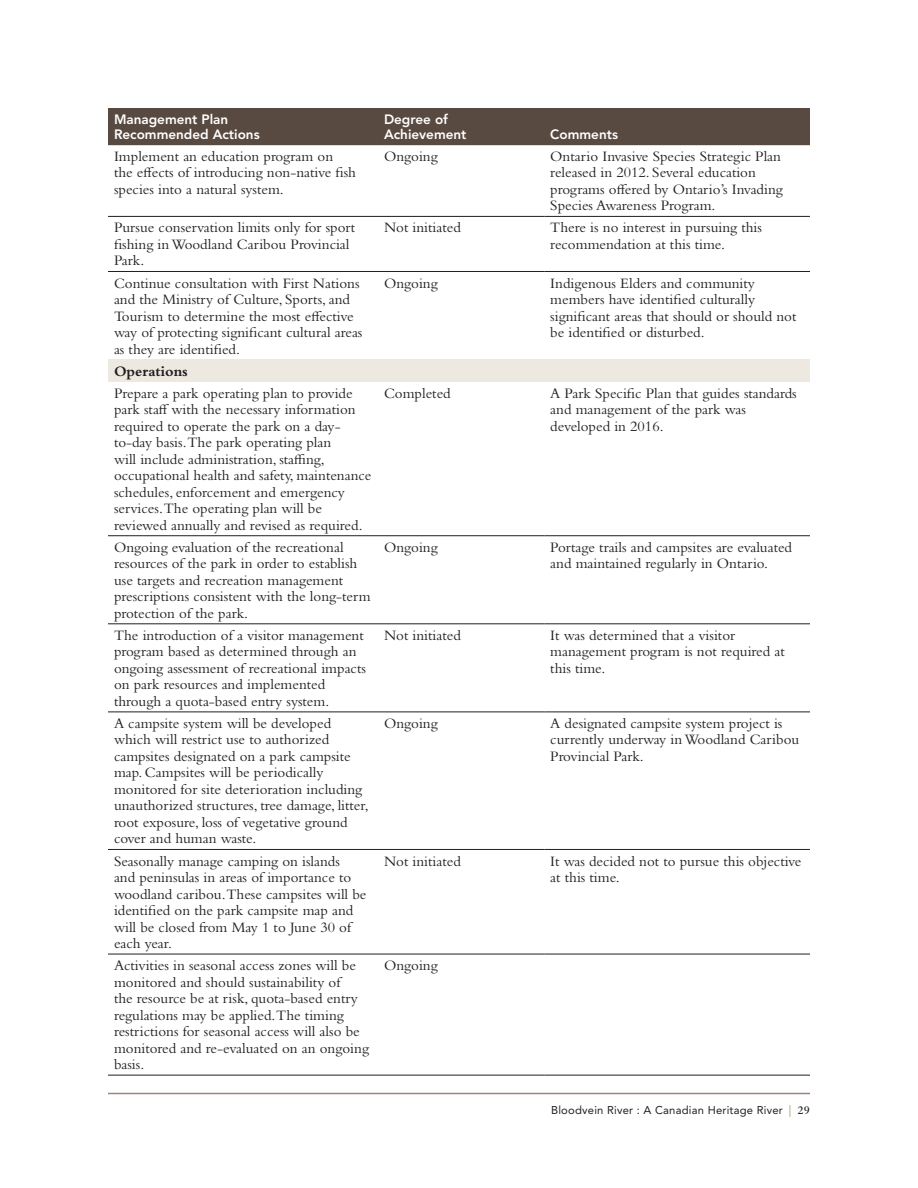
<style>
.page{position:relative;width:918px;height:1188px;background:#fff}
.page>*{position:absolute;margin:0;border:0;box-sizing:border-box;transform-origin:0 0}
.table_body{font:15px/16.5px "Bembo Std";color:#231f20}
.table_body-2{font:700 15px "Bembo Std";color:#231f20}
.table_header{font:800 13.5px/15px "Avenir LT Std";color:#fff}
.t1{font:11.25px "Avenir LT Std";letter-spacing:.02em;color:#231f20}
.s1{font-family:"Myriad Pro";font-weight:600;font-size:12px;color:#c3b49b}
.s2{font-family:"Bembo Std";font-weight:600;font-size:12px}
</style>
<div class="page">
<hr style="left:108px;top:1093px;width:702px;height:1px;background:#9b8679">
<div style="left:108px;top:108px;width:702px;height:37px;background:#594a41"></div>
<div style="left:108px;top:360px;width:702px;height:22px;background:#ede8e0"></div>
<hr style="left:108px;top:216px;width:270px;height:1px;background:#231f20">
<hr style="left:378px;top:216px;width:166px;height:1px;background:#231f20">
<hr style="left:544px;top:216px;width:266px;height:1px;background:#231f20">
<hr style="left:108px;top:271px;width:270px;height:1px;background:#231f20">
<hr style="left:378px;top:271px;width:166px;height:1px;background:#231f20">
<hr style="left:544px;top:271px;width:266px;height:1px;background:#231f20">
<hr style="left:108px;top:535px;width:270px;height:1px;background:#231f20">
<hr style="left:378px;top:535px;width:166px;height:1px;background:#231f20">
<hr style="left:544px;top:535px;width:266px;height:1px;background:#231f20">
<hr style="left:108px;top:623px;width:270px;height:1px;background:#231f20">
<hr style="left:378px;top:623px;width:166px;height:1px;background:#231f20">
<hr style="left:544px;top:623px;width:266px;height:1px;background:#231f20">
<hr style="left:108px;top:712px;width:270px;height:1px;background:#231f20">
<hr style="left:378px;top:712px;width:166px;height:1px;background:#231f20">
<hr style="left:544px;top:712px;width:266px;height:1px;background:#231f20">
<hr style="left:108px;top:849px;width:270px;height:1px;background:#231f20">
<hr style="left:378px;top:849px;width:166px;height:1px;background:#231f20">
<hr style="left:544px;top:849px;width:266px;height:1px;background:#231f20">
<hr style="left:108px;top:954px;width:270px;height:1px;background:#231f20">
<hr style="left:378px;top:954px;width:166px;height:1px;background:#231f20">
<hr style="left:544px;top:954px;width:266px;height:1px;background:#231f20">
<hr style="left:108px;top:1075px;width:270px;height:1px;background:#231f20">
<hr style="left:378px;top:1075px;width:166px;height:1px;background:#231f20">
<hr style="left:544px;top:1075px;width:266px;height:1px;background:#231f20">
<p class="table_header" style="left:114px;top:112px;width:147px">Management Plan<br>Recommended Actions</p>
<p class="table_header" style="left:384px;top:112px;width:84px">Degree of<br>Achievement</p>
<p class="table_header" style="left:550px;top:127px;width:69px">Comments</p>
<p class="table_body" style="left:114px;top:148px;width:244px">Implement an education program on<br>the effects of introducing non-native fish species into a natural system.</p>
<p class="table_body" style="left:384px;top:148px;width:55px">Ongoing</p>
<p class="table_body" style="left:550px;top:148px;width:234px">Ontario Invasive Species Strategic Plan released in 2012. Several education programs offered by Ontario’s Invading Species Awareness Program.</p>
<p class="table_body" style="left:114px;top:219px;width:243px">Pursue conservation limits only for sport fishing in Woodland Caribou Provincial<br>Park.</p>
<p class="table_body" style="left:384px;top:219px;width:78px">Not initiated</p>
<p class="table_body" style="left:550px;top:219px;width:213px">There is no interest in pursuing this recommendation at this time.</p>
<p class="table_body" style="left:114px;top:274px;width:250px">Continue consultation with First Nations and the Ministry of Culture, Sports, and Tourism to determine the most effective way of protecting significant cultural areas as they are identified.</p>
<p class="table_body" style="left:384px;top:274px;width:55px">Ongoing</p>
<p class="table_body" style="left:550px;top:274px;width:248px">Indigenous Elders and community members have identified culturally significant areas that should or should not be identified or disturbed.</p>
<p class="table_body-2" style="left:114px;top:363px;width:75px">Operations</p>
<p class="table_body" style="left:114px;top:385px;width:259px">Prepare a park operating plan to provide park staff with the necessary information required to operate the park on a day&shy;to-day basis.The park operating plan<br>will include administration, staffing, occupational health and safety, maintenance schedules, enforcement and emergency services.The operating plan will be reviewed annually and revised as required.</p>
<p class="table_body" style="left:384px;top:385px;width:68px">Completed</p>
<p class="table_body" style="left:550px;top:385px;width:248px">A Park Specific Plan that guides standards and management of the park was developed in 2016.</p>
<p class="table_body" style="left:114px;top:539px;width:258px">Ongoing evaluation of the recreational resources of the park in order to establish use targets and recreation management prescriptions consistent with the long-term protection of the park.</p>
<p class="table_body" style="left:384px;top:539px;width:55px">Ongoing</p>
<p class="table_body" style="left:550px;top:539px;width:243px">Portage trails and campsites are evaluated and maintained regularly in Ontario.</p>
<p class="table_body" style="left:114px;top:627px;width:253px">The introduction of a visitor management program based as determined through an ongoing assessment of recreational impacts on park resources and implemented through a quota-based entry system.</p>
<p class="table_body" style="left:384px;top:627px;width:78px">Not initiated</p>
<p class="table_body" style="left:550px;top:627px;width:236px">It was determined that a visitor management program is not required at this time.</p>
<p class="table_body" style="left:114px;top:715px;width:256px">A campsite system will be developed which will restrict use to authorized campsites designated on a park campsite map. Campsites will be periodically monitored for site deterioration including unauthorized structures, tree damage, litter, root exposure, loss of vegetative ground cover and human waste.</p>
<p class="table_body" style="left:384px;top:715px;width:55px">Ongoing</p>
<p class="table_body" style="left:550px;top:715px;width:250px">A designated campsite system project is currently underway in Woodland Caribou<br>Provincial Park.</p>
<p class="table_body" style="left:114px;top:852px;width:254px">Seasonally manage camping on islands<br>and peninsulas in areas of importance to woodland caribou.These campsites will be identified on the park campsite map and will be closed from May 1 to June 30 of each year.</p>
<p class="table_body" style="left:384px;top:852px;width:78px">Not initiated</p>
<p class="table_body" style="left:550px;top:852px;width:253px">It was decided not to pursue this objective at this time.</p>
<p class="table_body" style="left:114px;top:957px;width:257px">Activities in seasonal access zones will be monitored and should sustainability of<br>the resource be at risk, quota-based entry regulations may be applied.The timing restrictions for seasonal access will also be monitored and re-evaluated on an ongoing basis.</p>
<p class="table_body" style="left:384px;top:957px;width:55px">Ongoing</p>
<p class="t1" style="left:551px;top:1103px;width:260px">Bloodvein River : A Canadian Heritage River <span class="s1">|</span> <span class="s2">29</span></p>
</div>
